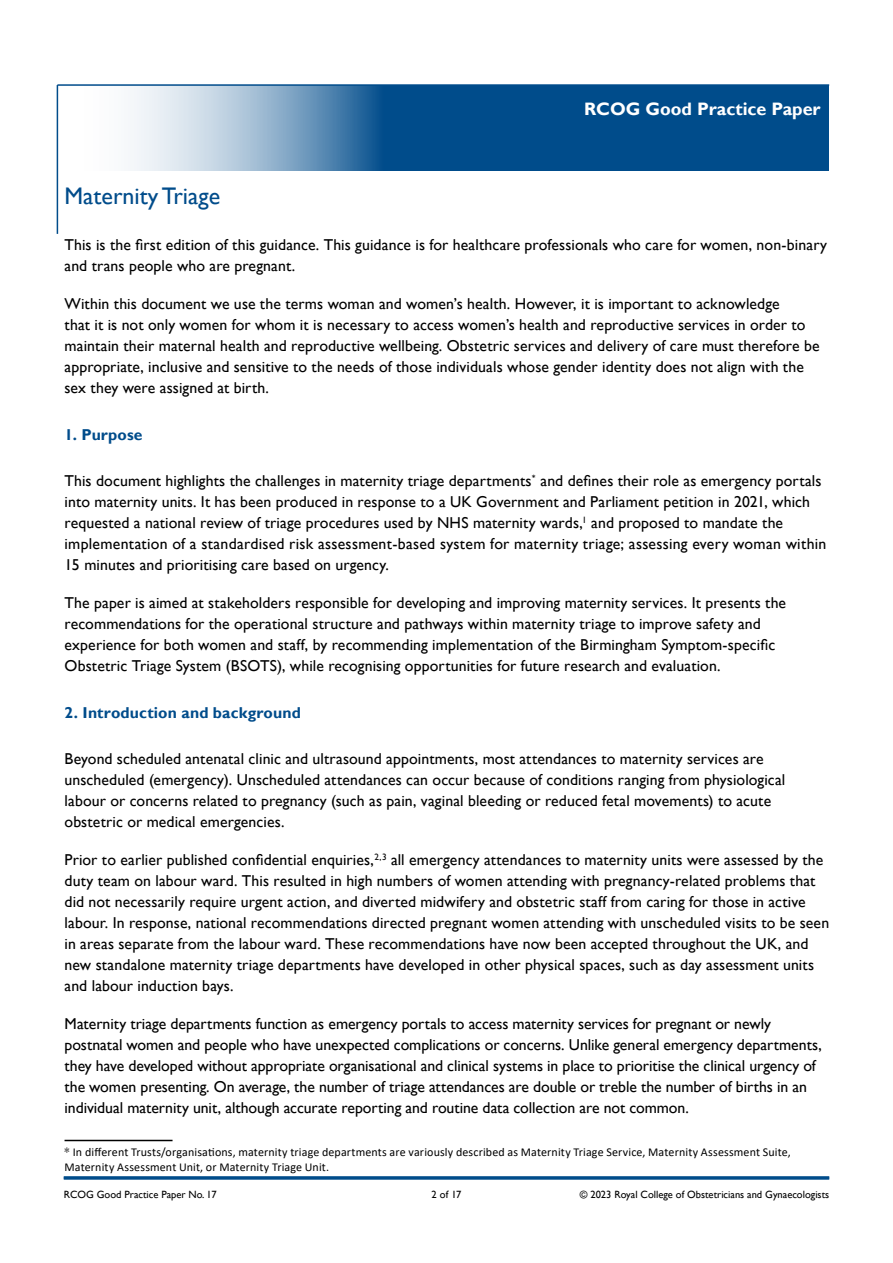
<style>
.page{position:relative;width:893px;height:1263px;background:#fff}
.page>*{position:absolute;margin:0;border:0;box-sizing:border-box;transform-origin:0 0}
.Header_1{font:24px "Gill Sans";color:#004c8b}
.t1{font:700 18px "Gill Sans";color:#fff}
.t2{font:15.75px/21px "Gill Sans";letter-spacing:.005em;color:#000}
.Header_2{font:700 15.75px "Gill Sans";letter-spacing:.01em;color:#004c8b}
.t3{font:12px/15px "Calibri";letter-spacing:.01em;color:#000}
.t4{font:10.5px "Gill Sans";color:#000}
.s1{font-family:"Gill Sans"}
</style>
<div class="page">
<svg style="left:130px;top:86px;width:699px;height:84px;background:#3671a3"></svg>
<hr style="left:57px;top:84px;width:772px;height:2px;background:#004c8b">
<hr style="left:57px;top:85px;width:1px;height:149px;background:#004c8b">
<hr style="left:65px;top:1140px;width:108px;height:1px;background:#000">
<hr style="left:64px;top:1176px;width:765px;height:3px;background:#004c8b">
<p class="t1" style="left:584px;top:98px;width:238px">RCOG Good Practice Paper</p>
<p class="Header_1" style="left:65px;top:182px;width:157px">Maternity Triage</p>
<p class="t2" style="left:65px;top:235px;width:764px">This is the first edition of this guidance. This guidance is for healthcare professionals who care for women, non-binary and trans people who are pregnant.</p>
<p class="t2" style="left:65px;top:294px;width:756px">Within this document we use the terms woman and women’s health. However, it is important to acknowledge<br>that it is not only women for whom it is necessary to access women’s health and reproductive services in order to maintain their maternal health and reproductive wellbeing. Obstetric services and delivery of care must therefore be appropriate, inclusive and sensitive to the needs of those individuals whose gender identity does not align with the sex they were assigned at birth.</p>
<p class="Header_2" style="left:65px;top:425px;width:80px">1. Purpose</p>
<p class="t2" style="left:65px;top:471px;width:763px">This document highlights the challenges in maternity triage departments<sup>*</sup> and defines their role as emergency portals into maternity units. It has been produced in response to a UK Government and Parliament petition in 2021, which requested a national review of triage procedures used by NHS maternity wards,<sup>1</sup> and proposed to mandate the implementation of a standardised risk assessment-based system for maternity triage; assessing every woman within 15 minutes and prioritising care based on urgency.</p>
<p class="t2" style="left:65px;top:593px;width:723px">The paper is aimed at stakeholders responsible for developing and improving maternity services. It presents the recommendations for the operational structure and pathways within maternity triage to improve safety and experience for both women and staff, by recommending implementation of the Birmingham Symptom-specific Obstetric Triage System (BSOTS), while recognising opportunities for future research and evaluation.</p>
<p class="Header_2" style="left:65px;top:703px;width:238px">2. Introduction and background</p>
<p class="t2" style="left:65px;top:749px;width:722px">Beyond scheduled antenatal clinic and ultrasound appointments, most attendances to maternity services are unscheduled (emergency). Unscheduled attendances can occur because of conditions ranging from physiological labour or concerns related to pregnancy (such as pain, vaginal bleeding or reduced fetal movements) to acute obstetric or medical emergencies.</p>
<p class="t2" style="left:65px;top:850px;width:766px">Prior to earlier published confidential enquiries,<sup>2,3</sup> all emergency attendances to maternity units were assessed by the duty team on labour ward. This resulted in high numbers of women attending with pregnancy-related problems that did not necessarily require urgent action, and diverted midwifery and obstetric staff from caring for those in active labour. In response, national recommendations directed pregnant women attending with unscheduled visits to be seen in areas separate from the labour ward. These recommendations have now been accepted throughout the UK, and new standalone maternity triage departments have developed in other physical spaces, such as day assessment units and labour induction bays.</p>
<p class="t2" style="left:65px;top:1014px;width:759px">Maternity triage departments function as emergency portals to access maternity services for pregnant or newly postnatal women and people who have unexpected complications or concerns. Unlike general emergency departments, they have developed without appropriate organisational and clinical systems in place to prioritise the clinical urgency of the women presenting. On average, the number of triage attendances are double or treble the number of births in an individual maternity unit, although accurate reporting and routine data collection are not common.</p>
<p class="t3" style="left:65px;top:1144px;width:728px"><span class="s1">*</span> In different Trusts/organisations, maternity triage departments are variously described as Maternity Triage Service, Maternity Assessment Suite,<br>Maternity Assessment Unit, or Maternity Triage Unit.</p>
<p class="t4" style="left:64px;top:1188px;width:155px">RCOG Good Practice Paper No. 17</p>
<p class="t4" style="left:432px;top:1188px;width:31px">2 of 17</p>
<p class="t4" style="left:580px;top:1188px;width:251px">© 2023 Royal College of Obstetricians and Gynaecologists</p>
</div>
